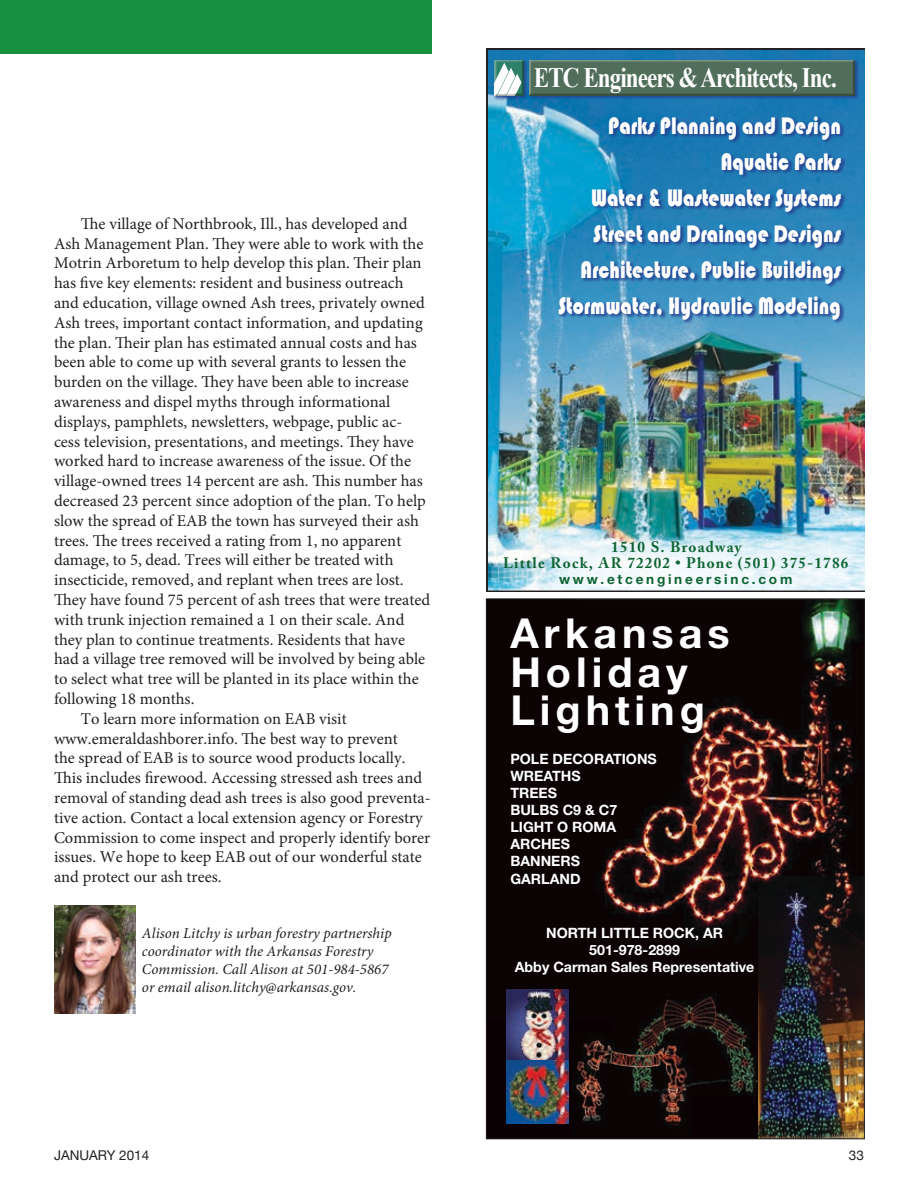
<style>
.page{position:relative;width:918px;height:1188px;background:#fff}
.page>*{position:absolute;margin:0;border:0;box-sizing:border-box;transform-origin:0 0}
.t1{font:700 41.25px/38.4px "Helvetica Neue";letter-spacing:.12em;color:#fff}
.t2{font:700 28.05px "Times New Roman";letter-spacing:-.04em;color:#fff;scale:.82 1}
.t3{font:24.6px/36px "Bauhaus 93";color:#fff;text-align:right;scale:.8 1}
.t4{font:16.5px "Minion Pro";color:#231f20}
.t5{font:700 15.15px/16.6px "Adobe Caslon Pro";letter-spacing:.08em;color:#0e6433;text-align:center}
.t6{font:italic 15px/18px "Minion Pro";color:#231f20}
.t7{font:700 14.25px/17.1px "Helvetica Neue";color:#fff;text-align:center}
.t8{font:700 13.65px "Helvetica Neue";letter-spacing:.2em;color:#0e6433}
.t9{font:13.5px "Helvetica Neue";color:#231f20}
</style>
<div class="page">
<img style="left:54px;top:906px;width:81px;height:108px">
<img style="left:487px;top:49px;width:378px;height:543px">
<div style="left:558px;top:116px;width:288px;height:208px;background:#25408f;opacity:.79"></div>
<div style="left:493px;top:59px;width:367px;height:42px;background:#25408f;opacity:.79"></div>
<div style="left:492px;top:57px;width:365px;height:42px;background:#231f20;opacity:.75"></div>
<svg style="left:498px;top:538px;width:357px;height:50px;fill:#ebf5fa"></svg>
<div style="left:486px;top:599px;width:378px;height:540px;background:#0a0003"></div>
<img style="left:599px;top:600px;width:261px;height:394px">
<img style="left:639px;top:994px;width:120px;height:102px">
<img style="left:572px;top:1032px;width:119px;height:95px">
<img style="left:506px;top:989px;width:63px;height:135px">
<img style="left:759px;top:876px;width:104px;height:261px">
<div style="left:0;top:0;width:432px;height:54px;background:#168f3e"></div>
<p class="t4" style="left:81px;top:212px;width:328px">The village of Northbrook, Ill., has developed and</p>
<p class="t4" style="left:54px;top:232px;width:371px">Ash Management Plan. They were able to work with the</p>
<p class="t4" style="left:54px;top:252px;width:369px">Motrin Arboretum to help develop this plan. Their plan</p>
<p class="t4" style="left:54px;top:272px;width:351px">has five key elements: resident and business outreach</p>
<p class="t4" style="left:54px;top:292px;width:373px">and education, village owned Ash trees, privately owned</p>
<p class="t4" style="left:54px;top:311px;width:370px">Ash trees, important contact information, and updating</p>
<p class="t4" style="left:54px;top:331px;width:364px">the plan. Their plan has estimated annual costs and has</p>
<p class="t4" style="left:54px;top:351px;width:354px">been able to come up with several grants to lessen the</p>
<p class="t4" style="left:54px;top:371px;width:356px">burden on the village. They have been able to increase</p>
<p class="t4" style="left:54px;top:391px;width:338px">awareness and dispel myths through informational</p>
<p class="t4" style="left:54px;top:410px;width:350px">displays, pamphlets, newsletters, webpage, public ac-</p>
<p class="t4" style="left:54px;top:430px;width:361px">cess television, presentations, and meetings. They have</p>
<p class="t4" style="left:54px;top:450px;width:359px">worked hard to increase awareness of the issue. Of the</p>
<p class="t4" style="left:54px;top:470px;width:370px">village-owned trees 14 percent are ash. This number has</p>
<p class="t4" style="left:54px;top:490px;width:373px">decreased 23 percent since adoption of the plan. To help</p>
<p class="t4" style="left:54px;top:509px;width:366px">slow the spread of EAB the town has surveyed their ash</p>
<p class="t4" style="left:54px;top:529px;width:349px">trees. The trees received a rating from 1, no apparent</p>
<p class="t4" style="left:54px;top:549px;width:341px">damage, to 5, dead. Trees will either be treated with</p>
<p class="t4" style="left:54px;top:569px;width:351px">insecticide, removed, and replant when trees are lost.</p>
<p class="t4" style="left:54px;top:589px;width:378px">They have found 75 percent of ash trees that were treated</p>
<p class="t4" style="left:54px;top:608px;width:352px">with trunk injection remained a 1 on their scale. And</p>
<p class="t4" style="left:54px;top:628px;width:353px">they plan to continue treatments. Residents that have</p>
<p class="t4" style="left:54px;top:648px;width:373px">had a village tree removed will be involved by being able</p>
<p class="t4" style="left:54px;top:668px;width:366px">to select what tree will be planted in its place within the</p>
<p class="t4" style="left:54px;top:688px;width:142px">following 18 months.</p>
<p class="t4" style="left:81px;top:707px;width:267px">To learn more information on EAB visit</p>
<p class="t4" style="left:54px;top:727px;width:345px">www.emeraldashborer.info. The best way to prevent</p>
<p class="t4" style="left:54px;top:747px;width:353px">the spread of EAB is to source wood products locally.</p>
<p class="t4" style="left:54px;top:767px;width:370px">This includes firewood. Accessing stressed ash trees and</p>
<p class="t4" style="left:54px;top:787px;width:378px">removal of standing dead ash trees is also good preventa-</p>
<p class="t4" style="left:54px;top:806px;width:370px">tive action. Contact a local extension agency or Forestry</p>
<p class="t4" style="left:54px;top:826px;width:378px">Commission to come inspect and properly identify borer</p>
<p class="t4" style="left:54px;top:846px;width:369px">issues. We hope to keep EAB out of our wonderful state</p>
<p class="t4" style="left:54px;top:866px;width:169px">and protect our ash trees.</p>
<p class="t6" style="left:142px;top:924px;width:251px">Alison Litchy is urban forestry partnership coordinator with the Arkansas Forestry Commission. Call Alison at 501-984-5867 or email alison.litchy@arkansas.gov.</p>
<h2 class="t2" style="left:534px;top:58px;width:371px">ETC Engineers &amp; Architects, Inc.</h2>
<h3 class="t3" style="left:558px;top:108px;width:355px">Parks Planning and Design<br>Aquatic Parks<br>Water &amp; Wastewater Systems<br>Street and Drainage Designs<br>Architecture, Public Buildings<br>Stormwater, Hydraulic Modeling</h3>
<p class="t5" style="left:503px;top:538px;width:347px">1510 S. Broadway<br>Little Rock, AR 72202 • Phone (501) 375-1786</p>
<p class="t8" style="left:559px;top:570px;width:235px">www.etcengineersinc.com</p>
<h1 class="t1" style="left:510px;top:613px;width:221px">Arkansas<br>Holiday<br>Lighting</h1>
<p class="t7" style="left:510px;top:750px;width:148px;text-align:left">POLE DECORATIONS<br>WREATHS<br>TREES<br>BULBS C9 &amp; C7<br>LIGHT O ROMA<br>ARCHES<br>BANNERS<br>GARLAND</p>
<p class="t7" style="left:515px;top:924px;width:241px">NORTH LITTLE ROCK, AR<br>501-978-2899<br>Abby Carman Sales Representative</p>
<p class="t9" style="left:54px;top:1148px;width:97px">JANUARY 2014</p>
<p class="t9" style="left:849px;top:1148px;width:17px">33</p>
</div>
